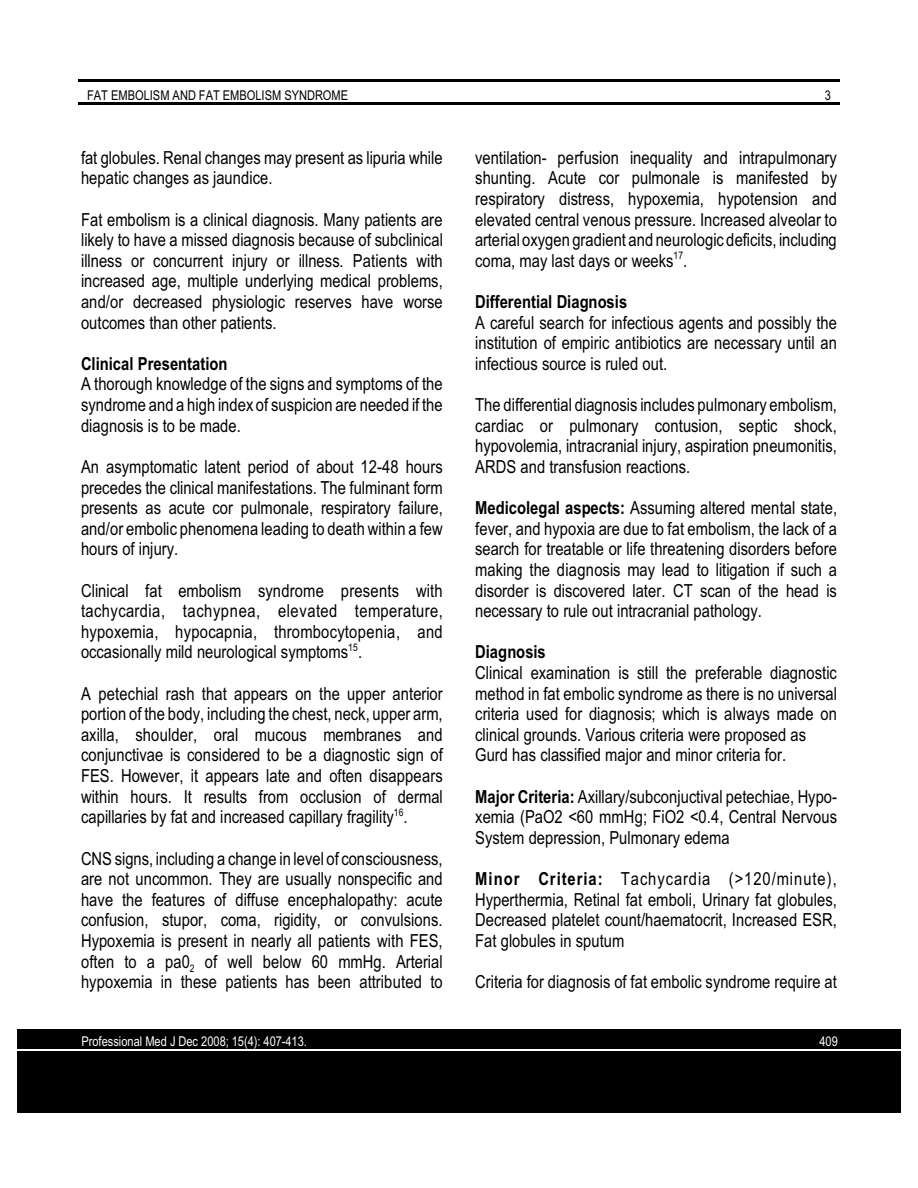
<style>
.page{position:relative;width:918px;height:1188px;background:#fff}
.page>*{position:absolute;margin:0;border:0;box-sizing:border-box;transform-origin:0 0}
.t1{font:18px/20.5px "Arial Narrow";color:#000;text-align:justify}
.t2{font:700 18px "Arial Narrow";color:#000}
.t3{font:13.5px "Arial Narrow";color:#fff}
.t4{font:13.5px "Arial Narrow";color:#000}
.t5{font:10.5px "Arial Narrow";color:#000}
.s1{font-weight:700}
</style>
<div class="page">
<hr style="left:78px;top:79px;width:762px;height:3px;background:#000">
<hr style="left:78px;top:102px;width:762px;height:3px;background:#000">
<div style="left:17px;top:1029px;width:884px;height:21px;background:#000"></div>
<div style="left:17px;top:1051px;width:884px;height:21px;background:#000"></div>
<div style="left:17px;top:1072px;width:884px;height:20px;background:#000"></div>
<div style="left:17px;top:1093px;width:884px;height:20px;background:#000"></div>
<p class="t4" style="left:87px;top:90px;width:263px">FAT EMBOLISM AND FAT EMBOLISM SYNDROME</p>
<p class="t4" style="left:825px;top:90px;width:8px">3</p>
<p class="t1" style="left:81px;top:149px;width:363px">fat globules. Renal changes may present as lipuria while hepatic changes as jaundice.</p>
<p class="t1" style="left:81px;top:211px;width:363px">Fat embolism is a clinical diagnosis. Many patients are likely to have a missed diagnosis because of subclinical illness or concurrent injury or illness. Patients with increased age, multiple underlying medical problems, and/or decreased physiologic reserves have worse outcomes than other patients.</p>
<p class="t2" style="left:81px;top:357px;width:148px">Clinical Presentation</p>
<p class="t1" style="left:81px;top:375px;width:363px">A thorough knowledge of the signs and symptoms of the syndrome and a high index of suspicion are needed if the diagnosis is to be made.</p>
<p class="t1" style="left:81px;top:458px;width:363px">An asymptomatic latent period of about 12-48 hours precedes the clinical manifestations. The fulminant form presents as acute cor pulmonale, respiratory failure, and/or embolic phenomena leading to death within a few hours of injury.</p>
<p class="t1" style="left:81px;top:582px;width:363px">Clinical fat embolism syndrome presents with tachycardia, tachypnea, elevated temperature, hypoxemia, hypocapnia, thrombocytopenia, and occasionally mild neurological symptoms .<sup>15</sup></p>
<p class="t1" style="left:81px;top:685px;width:363px">A petechial rash that appears on the upper anterior portion of the body, including the chest, neck, upper arm, axilla, shoulder, oral mucous membranes and conjunctivae is considered to be a diagnostic sign of FES. However, it appears late and often disappears within hours. It results from occlusion of dermal capillaries by fat and increased capillary fragility .<sup>16</sup></p>
<p class="t1" style="left:81px;top:850px;width:363px">CNS signs, including a change in level of consciousness, are not uncommon. They are usually nonspecific and have the features of diffuse encephalopathy: acute confusion, stupor, coma, rigidity, or convulsions.<br>Hypoxemia is present in nearly all patients with FES,</p>
<p class="t5" style="left:190px;top:964px;width:6px">2</p>
<p class="t1" style="left:81px;top:952px;width:363px">often to a pa0 of well below 60 mmHg. Arterial hypoxemia in these patients has been attributed to</p>
<p class="t1" style="left:475px;top:149px;width:363px">ventilation- perfusion inequality and intrapulmonary shunting. Acute cor pulmonale is manifested by respiratory distress, hypoxemia, hypotension and elevated central venous pressure. Increased alveolar to arterial oxygen gradient and neurologic deficits, including coma, may last days or weeks .<sup>17</sup></p>
<p class="t2" style="left:475px;top:295px;width:154px">Differential Diagnosis</p>
<p class="t1" style="left:475px;top:314px;width:363px">A careful search for infectious agents and possibly the institution of empiric antibiotics are necessary until an infectious source is ruled out.</p>
<p class="t1" style="left:475px;top:396px;width:363px">The differential diagnosis includes pulmonary embolism, cardiac or pulmonary contusion, septic shock, hypovolemia, intracranial injury, aspiration pneumonitis, ARDS and transfusion reactions.</p>
<p class="t1" style="left:475px;top:499px;width:363px"><span class="s1">Medicolegal aspects:</span> Assuming altered mental state, fever, and hypoxia are due to fat embolism, the lack of a search for treatable or life threatening disorders before making the diagnosis may lead to litigation if such a disorder is discovered later. CT scan of the head is necessary to rule out intracranial pathology.</p>
<p class="t2" style="left:475px;top:646px;width:72px">Diagnosis</p>
<p class="t1" style="left:475px;top:664px;width:363px;text-align:left">Clinical examination is still the preferable diagnostic method in fat embolic syndrome as there is no universal criteria used for diagnosis; which is always made on clinical grounds. Various criteria were proposed as Gurd has classified major and minor criteria for.</p>
<p class="t1" style="left:475px;top:788px;width:363px"><span class="s1">Major Criteria:</span> Axillary/subconjuctival petechiae, Hypo&shy;xemia (PaO2 &lt;60 mmHg; FiO2 &lt;0.4, Central Nervous System depression, Pulmonary edema</p>
<p class="t1" style="left:475px;top:870px;width:363px"><span class="s1">Minor Criteria:</span> Tachycardia (&gt;120/minute), Hyperthermia, Retinal fat emboli, Urinary fat globules, Decreased platelet count/haematocrit, Increased ESR, Fat globules in sputum</p>
<p class="t1" style="left:475px;top:973px;width:363px">Criteria for diagnosis of fat embolic syndrome require at</p>
<p class="t3" style="left:82px;top:1036px;width:227px">Professional Med J Dec 2008; 15(4): 407-413.</p>
<p class="t3" style="left:819px;top:1036px;width:20px">409</p>
</div>
